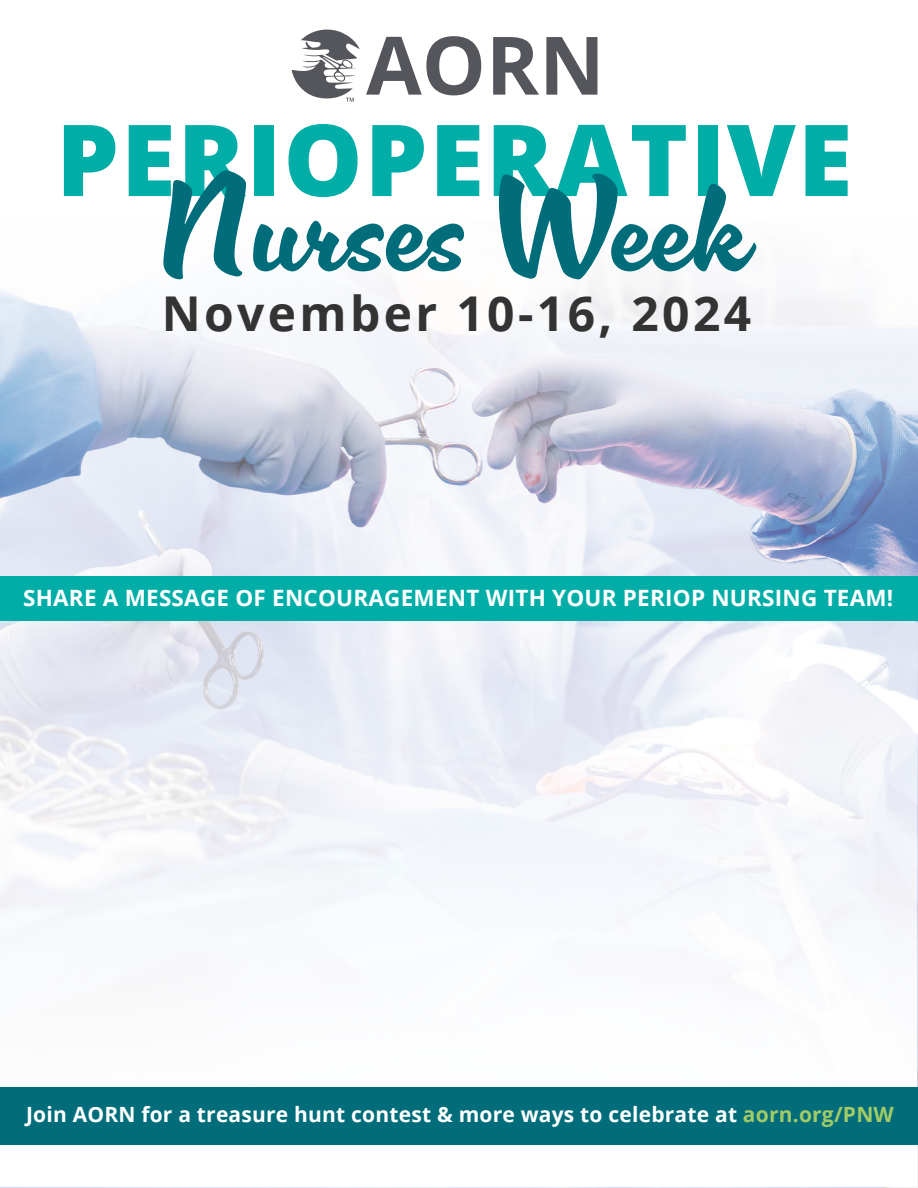
<style>
.page{position:relative;width:918px;height:1188px;background:#fff}
.page>*{position:absolute;margin:0;border:0;box-sizing:border-box;transform-origin:0 0}
.t1{font:139.8px "Cinema Script";color:#016d7a}
.t2{font:800 99.45px "Open Sans";letter-spacing:.02em;color:#00ada7}
.t3{font:700 48px "Open Sans";letter-spacing:.07em;color:#333}
.t4{font:700 22.5px "Open Sans";letter-spacing:.01em;color:#fff}
.t5{font:700 21px "Open Sans";letter-spacing:.01em;color:#fff}
.s1{font-size:145.95px}
.s2{color:#a2cb67}
</style>
<div class="page">
<img style="left:0;top:270px;width:918px;height:918px">
<svg style="left:1px;top:621px;width:916px;height:566px"></svg>
<svg style="left:292px;top:30px;width:68px;height:72px"></svg>
<svg style="left:366px;top:36px;width:115px;height:59px"></svg>
<svg style="left:493px;top:37px;width:46px;height:58px"></svg>
<svg style="left:546px;top:37px;width:51px;height:58px"></svg>
<div style="left:0;top:1087px;width:918px;height:58px;background:#016d7a"></div>
<div style="left:0;top:576px;width:918px;height:45px;background:#00ada7"></div>
<p class="t2" style="left:56px;top:84px;width:798px">PERIOPERATIVE</p>
<p class="t1" style="left:156px;top:145px;width:593px"><span class="s1">N</span>urses Week</p>
<p class="t3" style="left:162px;top:280px;width:591px">November 10-16, 2024</p>
<p class="t4" style="left:23px;top:582px;width:872px">SHARE A MESSAGE OF ENCOURAGEMENT WITH YOUR PERIOP NURSING TEAM!</p>
<p class="t5" style="left:26px;top:1099px;width:869px">Join AORN for a treasure hunt contest &amp; more ways to celebrate at <span class="s2">aorn.org/PNW</span></p>
</div>
